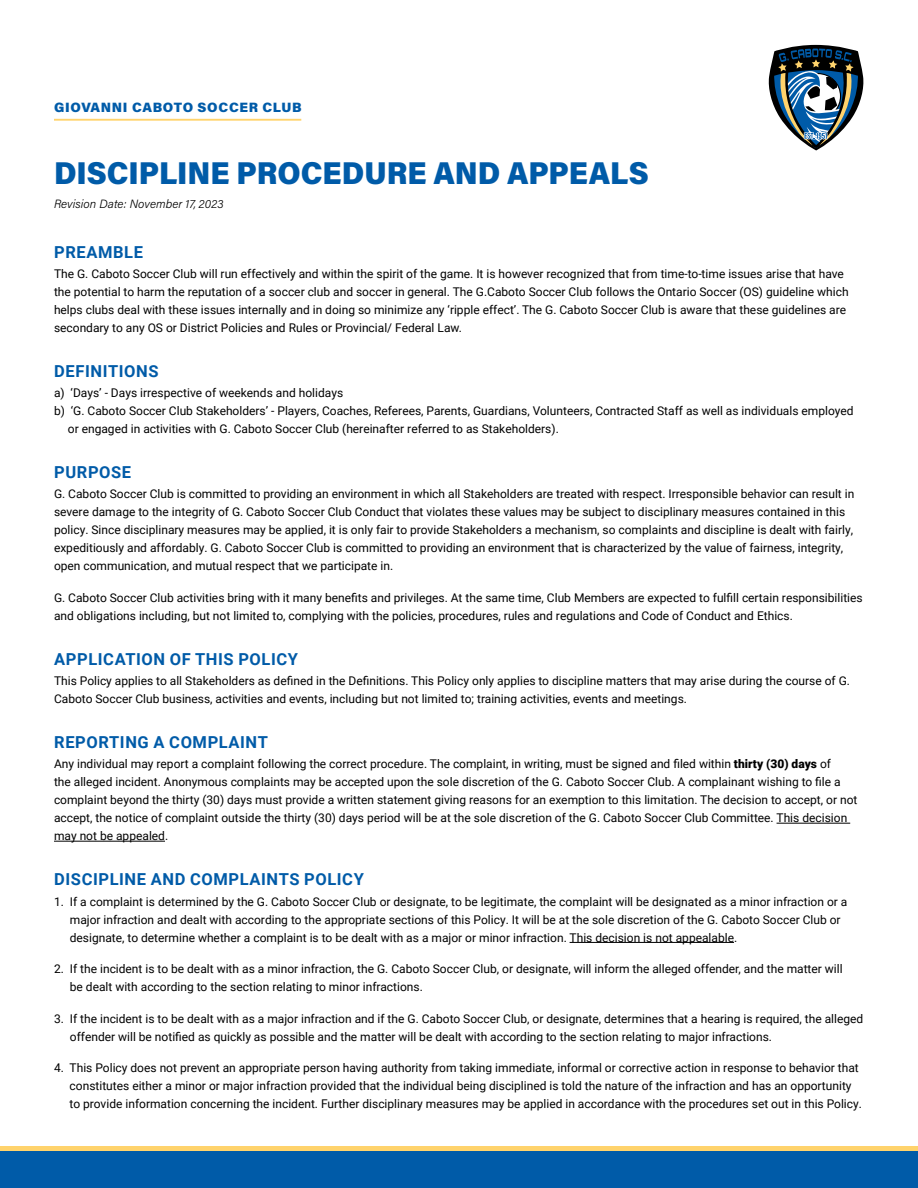
<style>
.page{position:relative;width:918px;height:1188px;background:#fff}
.page>*{position:absolute;margin:0;border:0;box-sizing:border-box;transform-origin:0 0}
.t1{font:900 31.5px "Acumin Pro";color:#005ba8;scale:.95 1}
.t2{font:700 16.5px "Roboto";letter-spacing:.035em;color:#005ba8}
.t3{font:900 13.5px "Acumin Pro";letter-spacing:.05em;color:#005ba8}
.t4{font:12px/18px "Roboto";color:#000}
.t5{font:italic 300 12px "Acumin Pro";letter-spacing:.005em;color:#000}
.s1{font-weight:900}
</style>
<div class="page">
<div style="left:0;top:1149px;width:918px;height:39px;background:#005ba8"></div>
<hr style="left:0;top:1146px;width:918px;height:4px;background:#ffd36c">
<svg style="left:769px;top:45px;width:94px;height:105px"></svg>
<hr style="left:54px;top:119px;width:247px;height:2px;background:#ffd36c">
<hr style="left:777px;top:823px;width:73px;height:1px;background:#000">
<hr style="left:54px;top:841px;width:111px;height:1px;background:#000">
<hr style="left:570px;top:942px;width:164px;height:1px;background:#000">
<p class="t3" style="left:54px;top:98px;width:249px">GIOVANNI CABOTO SOCCER CLUB</p>
<h1 class="t1" style="left:54px;top:151px;width:628px">DISCIPLINE PROCEDURE AND APPEALS</h1>
<p class="t5" style="left:54px;top:196px;width:171px">Revision Date: November 17, 2023</p>
<h2 class="t2" style="left:54px;top:240px;width:90px">PREAMBLE</h2>
<p class="t4" style="left:54px;top:264px;width:796px">The G. Caboto Soccer Club will run effectively and within the spirit of the game. It is however recognized that from time-to-time issues arise that have the potential to harm the reputation of a soccer club and soccer in general. The G.Caboto Soccer Club follows the Ontario Soccer (OS) guideline which helps clubs deal with these issues internally and in doing so minimize any ‘ripple effect’. The G. Caboto Soccer Club is aware that these guidelines are secondary to any OS or District Policies and Rules or Provincial/ Federal Law.</p>
<h2 class="t2" style="left:54px;top:359px;width:106px">DEFINITIONS</h2>
<p class="t4" style="left:54px;top:383px;width:291px">a) ‘Days’ - Days irrespective of weekends and holidays</p>
<p class="t4" style="left:54px;top:401px;width:801px">b) ‘G. Caboto Soccer Club Stakeholders’ - Players, Coaches, Referees, Parents, Guardians, Volunteers, Contracted Staff as well as individuals employed</p>
<p class="t4" style="left:68px;top:419px;width:492px">or engaged in activities with G. Caboto Soccer Club (hereinafter referred to as Stakeholders).</p>
<h2 class="t2" style="left:54px;top:461px;width:78px">PURPOSE</h2>
<p class="t4" style="left:54px;top:485px;width:802px">G. Caboto Soccer Club is committed to providing an environment in which all Stakeholders are treated with respect. Irresponsible behavior can result in severe damage to the integrity of G. Caboto Soccer Club Conduct that violates these values may be subject to disciplinary measures contained in this policy. Since disciplinary measures may be applied, it is only fair to provide Stakeholders a mechanism, so complaints and discipline is dealt with fairly, expeditiously and affordably. G. Caboto Soccer Club is committed to providing an environment that is characterized by the value of fairness, integrity, open communication, and mutual respect that we participate in.</p>
<p class="t4" style="left:54px;top:588px;width:810px">G. Caboto Soccer Club activities bring with it many benefits and privileges. At the same time, Club Members are expected to fulfill certain responsibilities and obligations including, but not limited to, complying with the policies, procedures, rules and regulations and Code of Conduct and Ethics.</p>
<h2 class="t2" style="left:54px;top:647px;width:245px">APPLICATION OF THIS POLICY</h2>
<p class="t4" style="left:54px;top:671px;width:798px">This Policy applies to all Stakeholders as defined in the Definitions. This Policy only applies to discipline matters that may arise during the course of G.<br>Caboto Soccer Club business, activities and events, including but not limited to; training activities, events and meetings.</p>
<h2 class="t2" style="left:54px;top:731px;width:215px">REPORTING A COMPLAINT</h2>
<p class="t4" style="left:54px;top:755px;width:805px">Any individual may report a complaint following the correct procedure. The complaint, in writing, must be signed and filed within <span class="s1">thirty (30) days</span> of<br>the alleged incident. Anonymous complaints may be accepted upon the sole discretion of the G. Caboto Soccer Club. A complainant wishing to file a complaint beyond the thirty (30) days must provide a written statement giving reasons for an exemption to this limitation. The decision to accept, or not accept, the notice of complaint outside the thirty (30) days period will be at the sole discretion of the G. Caboto Soccer Club Committee. This decision may not be appealed.</p>
<h2 class="t2" style="left:54px;top:868px;width:311px">DISCIPLINE AND COMPLAINTS POLICY</h2>
<p class="t4" style="left:70px;top:892px;width:779px;text-indent:-16px">1. If a complaint is determined by the G. Caboto Soccer Club or designate, to be legitimate, the complaint will be designated as a minor infraction or a major infraction and dealt with according to the appropriate sections of this Policy. It will be at the sole discretion of the G. Caboto Soccer Club or designate, to determine whether a complaint is to be dealt with as a major or minor infraction. This decision is not appealable.</p>
<p class="t4" style="left:70px;top:959px;width:774px;text-indent:-16px">2. If the incident is to be dealt with as a minor infraction, the G. Caboto Soccer Club, or designate, will inform the alleged offender, and the matter will be dealt with according to the section relating to minor infractions.</p>
<p class="t4" style="left:70px;top:1009px;width:795px;text-indent:-16px">3. If the incident is to be dealt with as a major infraction and if the G. Caboto Soccer Club, or designate, determines that a hearing is required, the alleged offender will be notified as quickly as possible and the matter will be dealt with according to the section relating to major infractions.</p>
<p class="t4" style="left:70px;top:1058px;width:794px;text-indent:-16px">4. This Policy does not prevent an appropriate person having authority from taking immediate, informal or corrective action in response to behavior that constitutes either a minor or major infraction provided that the individual being disciplined is told the nature of the infraction and has an opportunity to provide information concerning the incident. Further disciplinary measures may be applied in accordance with the procedures set out in this Policy.</p>
</div>
